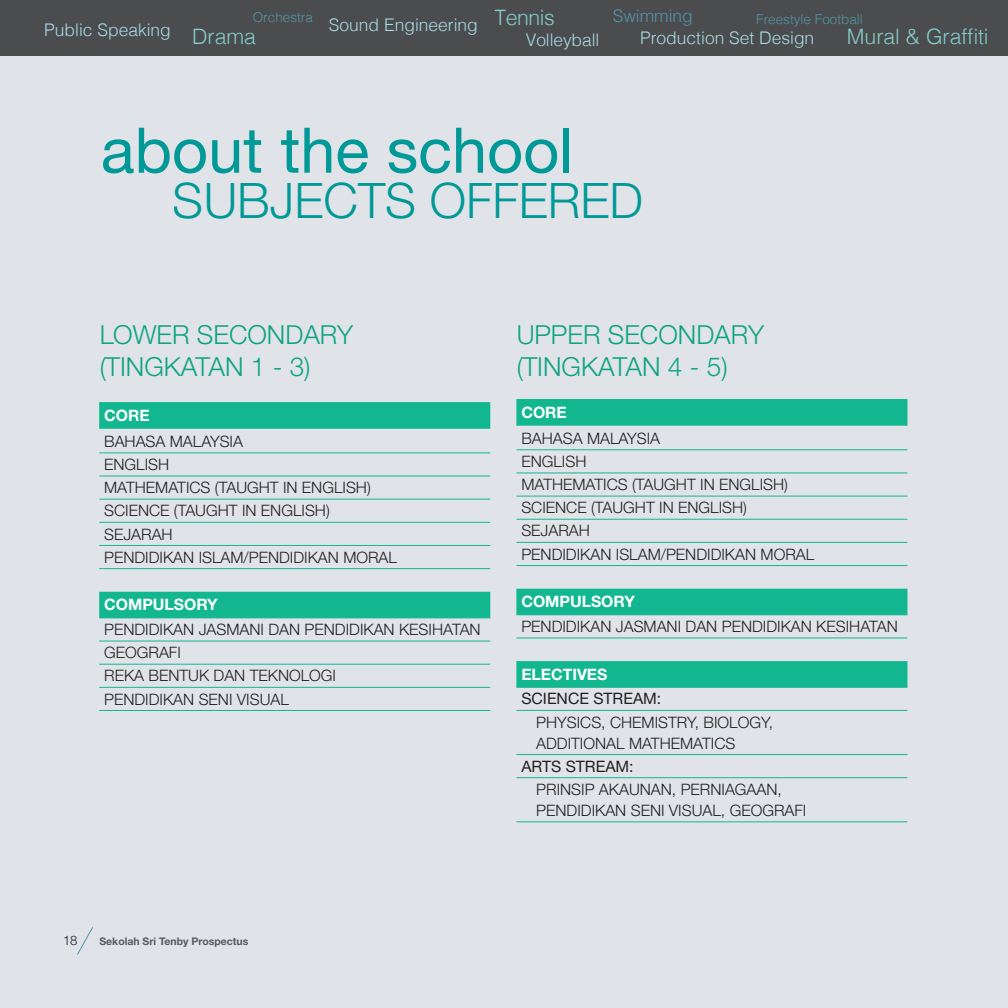
<style>
.page{position:relative;width:1008px;height:1008px;background:#e0e4e8}
.page>*{position:absolute;margin:0;border:0;box-sizing:border-box;transform-origin:0 0}
.t1{font:63px "Helvetica Neue LT Std";color:#00aca7}
.t2{font:300 49px "Helvetica Neue LT Std";color:#00aca7}
.t3{font:300 26.25px/31.5px "Helvetica Neue LT Std";color:#12b790}
.t4{font:300 21.35px "Helvetica";color:#83cbc8}
.t5{font:300 17.32px "Helvetica";color:#a7dbe7}
.t6{font:300 17.32px "Helvetica";color:#5294a9}
.t7{font:300 15.75px "Helvetica Neue LT Std";color:#231f20}
.t8{font:700 15.75px "Helvetica Neue LT Std";color:#fff}
.t9{font:15.75px "Helvetica Neue LT Std";color:#231f20}
.t10{font:300 13.47px "Helvetica";color:#5294a9}
.t11{font:300 13.12px "Helvetica Neue LT Std";color:#231f20}
.t12{font:700 10.5px "Helvetica Neue LT Std";color:#57585a}
</style>
<div class="page">
<svg style="left:99px;top:402px;width:391px;height:215px"></svg>
<hr style="left:99px;top:428px;width:391px;height:1px;background:#12b790">
<hr style="left:99px;top:452px;width:391px;height:1px;background:#12b790">
<hr style="left:99px;top:476px;width:391px;height:1px;background:#12b790">
<hr style="left:99px;top:499px;width:391px;height:1px;background:#12b790">
<hr style="left:99px;top:522px;width:391px;height:1px;background:#12b790">
<hr style="left:99px;top:545px;width:391px;height:1px;background:#12b790">
<hr style="left:99px;top:568px;width:391px;height:1px;background:#12b790">
<hr style="left:99px;top:617px;width:391px;height:1px;background:#12b790">
<hr style="left:99px;top:641px;width:391px;height:1px;background:#12b790">
<hr style="left:99px;top:664px;width:391px;height:1px;background:#12b790">
<hr style="left:99px;top:687px;width:391px;height:1px;background:#12b790">
<hr style="left:99px;top:710px;width:391px;height:1px;background:#12b790">
<svg style="left:516px;top:399px;width:391px;height:288px"></svg>
<hr style="left:516px;top:425px;width:391px;height:1px;background:#12b790">
<hr style="left:516px;top:449px;width:391px;height:1px;background:#12b790">
<hr style="left:516px;top:472px;width:391px;height:1px;background:#12b790">
<hr style="left:516px;top:496px;width:391px;height:1px;background:#12b790">
<hr style="left:516px;top:519px;width:391px;height:1px;background:#12b790">
<hr style="left:516px;top:542px;width:391px;height:1px;background:#12b790">
<hr style="left:516px;top:565px;width:391px;height:1px;background:#12b790">
<hr style="left:516px;top:614px;width:391px;height:1px;background:#12b790">
<hr style="left:516px;top:638px;width:391px;height:1px;background:#12b790">
<hr style="left:516px;top:687px;width:391px;height:1px;background:#12b790">
<hr style="left:516px;top:710px;width:391px;height:1px;background:#12b790">
<hr style="left:516px;top:754px;width:391px;height:1px;background:#12b790">
<hr style="left:516px;top:777px;width:391px;height:1px;background:#12b790">
<hr style="left:516px;top:821px;width:391px;height:1px;background:#12b790">
<div style="left:0;top:0;width:1008px;height:56px;background:#4b4c4d"></div>
<svg style="left:77px;top:927px;width:16px;height:28px"></svg>
<p class="t5" style="left:44px;top:15px;width:128px">Public Speaking</p>
<p class="t10" style="left:253px;top:5px;width:62px">Orchestra</p>
<p class="t6" style="left:613px;top:1px;width:82px">Swimming</p>
<p class="t10" style="left:756px;top:8px;width:108px">Freestyle Football</p>
<p class="t4" style="left:495px;top:-1px;width:62px">Tennis</p>
<p class="t5" style="left:526px;top:25px;width:75px">Volleyball</p>
<p class="t4" style="left:847px;top:18px;width:143px">Mural &amp; Graffiti</p>
<p class="t5" style="left:329px;top:10px;width:150px">Sound Engineering</p>
<p class="t4" style="left:192px;top:18px;width:65px">Drama</p>
<p class="t5" style="left:640px;top:23px;width:176px">Production Set Design</p>
<h1 class="t1" style="left:101px;top:113px;width:474px">about the school</h1>
<h2 class="t2" style="left:173px;top:171px;width:472px">SUBJECTS OFFERED</h2>
<h3 class="t3" style="left:99px;top:318px;width:255px">LOWER SECONDARY (TINGKATAN 1 - 3)</h3>
<p class="t8" style="left:104px;top:405px;width:47px">CORE</p>
<p class="t7" style="left:104px;top:432px;width:140px">BAHASA MALAYSIA</p>
<p class="t7" style="left:104px;top:455px;width:67px">ENGLISH</p>
<p class="t7" style="left:104px;top:478px;width:268px">MATHEMATICS (TAUGHT IN ENGLISH)</p>
<p class="t7" style="left:104px;top:501px;width:227px">SCIENCE (TAUGHT IN ENGLISH)</p>
<p class="t7" style="left:104px;top:524px;width:70px">SEJARAH</p>
<p class="t7" style="left:104px;top:547px;width:294px">PENDIDIKAN ISLAM/PENDIDIKAN MORAL</p>
<p class="t8" style="left:104px;top:595px;width:115px">COMPULSORY</p>
<p class="t7" style="left:104px;top:620px;width:378px">PENDIDIKAN JASMANI DAN PENDIDIKAN KESIHATAN</p>
<p class="t7" style="left:104px;top:643px;width:78px">GEOGRAFI</p>
<p class="t7" style="left:104px;top:666px;width:233px">REKA BENTUK DAN TEKNOLOGI</p>
<p class="t7" style="left:104px;top:689px;width:186px">PENDIDIKAN SENI VISUAL</p>
<h3 class="t3" style="left:516px;top:318px;width:249px">UPPER SECONDARY (TINGKATAN 4 - 5)</h3>
<p class="t8" style="left:521px;top:402px;width:47px">CORE</p>
<p class="t7" style="left:521px;top:429px;width:140px">BAHASA MALAYSIA</p>
<p class="t7" style="left:521px;top:452px;width:67px">ENGLISH</p>
<p class="t7" style="left:521px;top:475px;width:268px">MATHEMATICS (TAUGHT IN ENGLISH)</p>
<p class="t7" style="left:521px;top:498px;width:227px">SCIENCE (TAUGHT IN ENGLISH)</p>
<p class="t7" style="left:521px;top:521px;width:70px">SEJARAH</p>
<p class="t7" style="left:521px;top:544px;width:294px">PENDIDIKAN ISLAM/PENDIDIKAN MORAL</p>
<p class="t8" style="left:521px;top:592px;width:115px">COMPULSORY</p>
<p class="t7" style="left:521px;top:617px;width:378px">PENDIDIKAN JASMANI DAN PENDIDIKAN KESIHATAN</p>
<p class="t8" style="left:521px;top:664px;width:88px">ELECTIVES</p>
<p class="t9" style="left:521px;top:689px;width:141px">SCIENCE STREAM:</p>
<p class="t7" style="left:536px;top:712px;width:238px">PHYSICS, CHEMISTRY, BIOLOGY,</p>
<p class="t7" style="left:536px;top:733px;width:201px">ADDITIONAL MATHEMATICS</p>
<p class="t9" style="left:521px;top:757px;width:114px">ARTS STREAM:</p>
<p class="t7" style="left:536px;top:780px;width:247px">PRINSIP AKAUNAN, PERNIAGAAN,</p>
<p class="t7" style="left:536px;top:801px;width:272px">PENDIDIKAN SENI VISUAL, GEOGRAFI</p>
<p class="t11" style="left:63px;top:933px;width:16px">18</p>
<p class="t12" style="left:99px;top:935px;width:150px">Sekolah Sri Tenby Prospectus</p>
</div>
